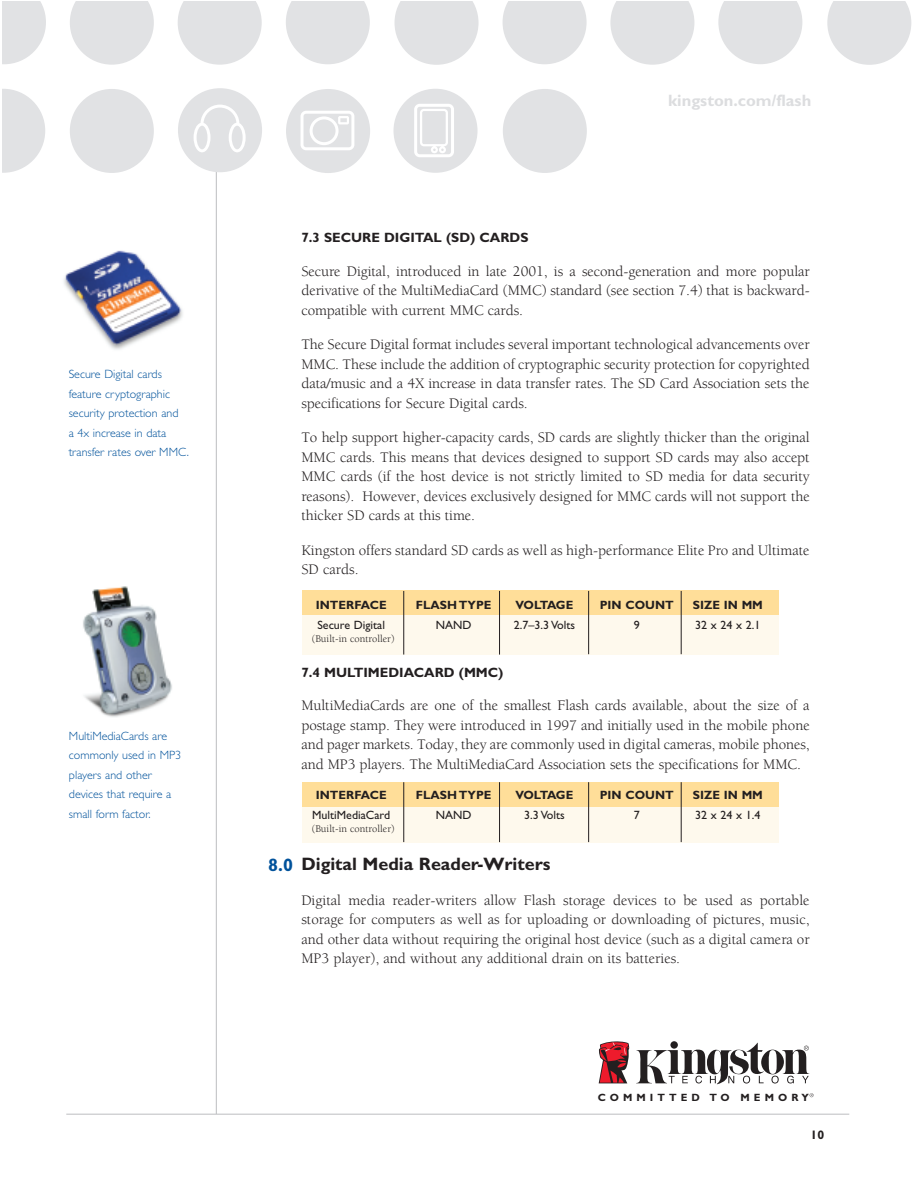
<style>
.page{position:relative;width:918px;height:1188px;background:#fff}
.page>*{position:absolute;margin:0;border:0;box-sizing:border-box;transform-origin:0 0}
.t1{font:700 18px "Gill Sans Std";color:#231f20}
.t2{font:700 18px "Gill Sans Std";color:#01529b}
.t3{font:700 16.5px "Gill Sans Std";color:#dcdddf}
.t4{font:15px/19.5px "Berkeley Std";letter-spacing:-.005em;color:#231f20;text-align:justify}
.t5{font:700 13.5px "Gill Sans Std";color:#231f20}
.t6{font:700 12.3px "Gill Sans Std";color:#231f20}
.t7{font:300 12px/19.5px "Gill Sans Std";color:#01529b}
.t8{font:12px "Gill Sans Std";color:#231f20}
.t9{font:700 12px "Gill Sans Std";color:#231f20}
.t10{font:700 12px "Gill Sans Std";letter-spacing:-.05em;color:#231f20}
.t11{font:700 12px "Gill Sans Std";letter-spacing:-.055em;color:#231f20}
.t12{font:10.5px "Berkeley Std";color:#231f20}
.t13{font:700 10.5px "Gill Sans Std";color:#231f20}
</style>
<div class="page">
<hr style="left:66px;top:1114px;width:783px;height:1px;background:#bcbdc0">
<hr style="left:216px;top:124px;width:1px;height:990px;background:#bcbdc0">
<svg style="left:636px;top:1043px;width:173px;height:41px"></svg>
<svg style="left:599px;top:1041px;width:30px;height:42px"></svg>
<svg style="left:810px;top:1093px;width:4px;height:4px"></svg>
<img style="left:64px;top:250px;width:119px;height:100px">
<div style="left:303px;top:613px;width:476px;height:42px;background:#fef9ed"></div>
<div style="left:302px;top:591px;width:477px;height:24px;background:#ffde99"></div>
<hr style="left:403px;top:591px;width:1px;height:64px;background:#231f20">
<hr style="left:499px;top:591px;width:1px;height:64px;background:#231f20">
<hr style="left:588px;top:591px;width:1px;height:63px;background:#231f20">
<hr style="left:681px;top:591px;width:1px;height:63px;background:#231f20">
<div style="left:303px;top:801px;width:476px;height:42px;background:#fef9ed"></div>
<div style="left:302px;top:782px;width:477px;height:24px;background:#ffde99"></div>
<hr style="left:404px;top:782px;width:1px;height:60px;background:#231f20">
<hr style="left:499px;top:782px;width:1px;height:60px;background:#231f20">
<hr style="left:588px;top:782px;width:1px;height:60px;background:#231f20">
<hr style="left:681px;top:782px;width:1px;height:60px;background:#231f20">
<svg style="left:3px;top:89px;width:42px;height:84px"></svg>
<svg style="left:3px;top:2px;width:43px;height:62px"></svg>
<div style="left:70px;top:89px;width:84px;height:84px;background:#e1e2e4;border-radius:50%"></div>
<div style="left:503px;top:89px;width:84px;height:84px;background:#e1e2e4;border-radius:50%"></div>
<svg style="left:70px;top:2px;width:84px;height:63px"></svg>
<svg style="left:178px;top:2px;width:84px;height:63px"></svg>
<svg style="left:286px;top:2px;width:84px;height:62px"></svg>
<svg style="left:503px;top:2px;width:84px;height:62px"></svg>
<svg style="left:395px;top:2px;width:84px;height:63px"></svg>
<svg style="left:610px;top:2px;width:84px;height:63px"></svg>
<svg style="left:718px;top:2px;width:84px;height:62px"></svg>
<svg style="left:827px;top:2px;width:84px;height:63px"></svg>
<svg style="left:178px;top:88px;width:84px;height:84px"></svg>
<svg style="left:286px;top:89px;width:84px;height:84px"></svg>
<svg style="left:394px;top:89px;width:84px;height:84px"></svg>
<img style="left:83px;top:586px;width:89px;height:131px">
<p class="t7" style="left:69px;top:366px;width:122px">Secure Digital cards feature cryptographic security protection and<br>a 4x increase in data transfer rates over MMC.</p>
<p class="t7" style="left:69px;top:727px;width:114px">MultiMediaCards are commonly used in MP3 players and other devices that require a small form factor.</p>
<p class="t3" style="left:668px;top:94px;width:145px">kingston.com/flash</p>
<p class="t5" style="left:301px;top:233px;width:229px">7.3 SECURE DIGITAL (SD) CARDS</p>
<p class="t4" style="left:301px;top:263px;width:510px">Secure Digital, introduced in late 2001, is a second-generation and more popular derivative of the MultiMediaCard (MMC) standard (see section 7.4) that is backward&shy;compatible with current MMC cards.</p>
<p class="t4" style="left:301px;top:336px;width:510px">The Secure Digital format includes several important technological advancements over MMC. These include the addition of cryptographic security protection for copyrighted data/music and a 4X increase in data transfer rates. The SD Card Association sets the specifications for Secure Digital cards.</p>
<p class="t4" style="left:301px;top:429px;width:510px">To help support higher-capacity cards, SD cards are slightly thicker than the original MMC cards. This means that devices designed to support SD cards may also accept MMC cards (if the host device is not strictly limited to SD media for data security reasons). However, devices exclusively designed for MMC cards will not support the thicker SD cards at this time.</p>
<p class="t4" style="left:301px;top:542px;width:510px">Kingston offers standard SD cards as well as high-performance Elite Pro and Ultimate<br>SD cards.</p>
<p class="t9" style="left:316px;top:601px;width:72px">INTERFACE</p>
<p class="t9" style="left:416px;top:601px;width:77px">FLASH TYPE</p>
<p class="t10" style="left:516px;top:601px;width:59px">VOLTAGE</p>
<p class="t9" style="left:600px;top:601px;width:76px">PIN COUNT</p>
<p class="t9" style="left:693px;top:601px;width:71px">SIZE IN MM</p>
<p class="t8" style="left:317px;top:620px;width:69px">Secure Digital</p>
<p class="t8" style="left:436px;top:620px;width:37px">NAND</p>
<p class="t8" style="left:514px;top:620px;width:63px">2.7–3.3 Volts</p>
<p class="t8" style="left:634px;top:620px;width:7px">9</p>
<p class="t8" style="left:695px;top:620px;width:67px">32 x 24 x 2.1</p>
<p class="t12" style="left:312px;top:635px;width:84px">(Built-in controller)</p>
<p class="t5" style="left:301px;top:667px;width:204px">7.4 MULTIMEDIACARD (MMC)</p>
<p class="t4" style="left:301px;top:697px;width:510px">MultiMediaCards are one of the smallest Flash cards available, about the size of a postage stamp. They were introduced in 1997 and initially used in the mobile phone and pager markets. Today, they are commonly used in digital cameras, mobile phones, and MP3 players. The MultiMediaCard Association sets the specifications for MMC.</p>
<p class="t9" style="left:316px;top:791px;width:72px">INTERFACE</p>
<p class="t9" style="left:416px;top:791px;width:77px">FLASH TYPE</p>
<p class="t11" style="left:516px;top:791px;width:59px">VOLTAGE</p>
<p class="t9" style="left:600px;top:791px;width:76px">PIN COUNT</p>
<p class="t9" style="left:693px;top:791px;width:71px">SIZE IN MM</p>
<p class="t8" style="left:312px;top:810px;width:79px">MultiMediaCard</p>
<p class="t8" style="left:436px;top:810px;width:37px">NAND</p>
<p class="t8" style="left:524px;top:810px;width:42px">3.3 Volts</p>
<p class="t8" style="left:634px;top:810px;width:7px">7</p>
<p class="t8" style="left:695px;top:810px;width:67px">32 x 24 x 1.4</p>
<p class="t12" style="left:312px;top:824px;width:84px">(Built-in controller)</p>
<p class="t2" style="left:268px;top:858px;width:26px">8.0</p>
<p class="t1" style="left:301px;top:858px;width:251px">Digital Media Reader-Writers</p>
<p class="t4" style="left:301px;top:891px;width:510px">Digital media reader-writers allow Flash storage devices to be used as portable storage for computers as well as for uploading or downloading of pictures, music, and other data without requiring the original host device (such as a digital camera or MP3 player), and without any additional drain on its batteries.</p>
<p class="t13" style="left:598px;top:1093px;width:213px">COMMITTED TO MEMORY</p>
<p class="t6" style="left:811px;top:1130px;width:15px">10</p>
</div>
